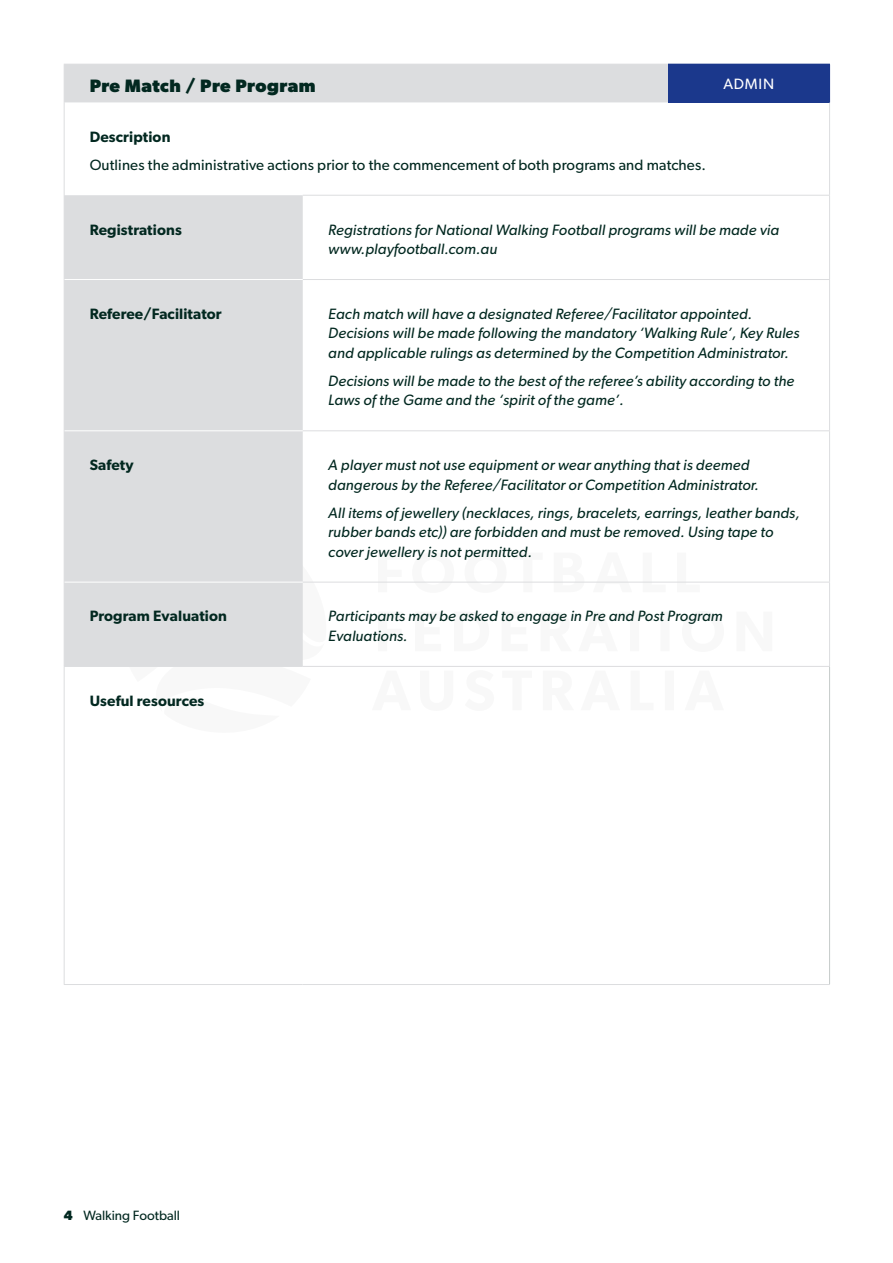
<style>
.page{position:relative;width:893px;height:1263px;background:#fff}
.page>*{position:absolute;margin:0;border:0;box-sizing:border-box;transform-origin:0 0}
.Body_Copy{font:700 18px "Gibson";letter-spacing:.03em;color:#022820}
.Body_Copy-2{font:italic 15px/19.5px "Gibson";letter-spacing:.01em;color:#022820}
.Body_Copy-3{font:600 15px "Gibson";letter-spacing:.01em;color:#022820}
.Body_Copy-4{font:15px "Gibson";letter-spacing:.01em;color:#022820}
.Body_Copy-5{font:15px "Gibson";letter-spacing:.05em;color:#fff}
.t1{font:13.5px "Gibson";color:#022820}
.s1{font-weight:700}
</style>
<div class="page">
<svg style="left:65px;top:65px;width:603px;height:601px"></svg>
<div style="left:668px;top:64px;width:162px;height:38px;background:#1b388c"></div>
<hr style="left:303px;top:195px;width:365px;height:1px;background:#dcdddf">
<hr style="left:668px;top:195px;width:162px;height:1px;background:#dcdddf">
<hr style="left:303px;top:279px;width:365px;height:1px;background:#dcdddf">
<hr style="left:668px;top:279px;width:162px;height:1px;background:#dcdddf">
<hr style="left:303px;top:430px;width:365px;height:1px;background:#dcdddf">
<hr style="left:668px;top:430px;width:162px;height:1px;background:#dcdddf">
<hr style="left:64px;top:64px;width:239px;height:1px;background:#dcdddf">
<hr style="left:64px;top:65px;width:1px;height:37px;background:#dcdddf">
<hr style="left:303px;top:64px;width:365px;height:1px;background:#dcdddf">
<hr style="left:64px;top:102px;width:1px;height:93px;background:#dcdddf">
<hr style="left:829px;top:102px;width:1px;height:93px;background:#dcdddf">
<hr style="left:64px;top:195px;width:1px;height:84px;background:#dcdddf">
<hr style="left:829px;top:196px;width:1px;height:83px;background:#dcdddf">
<hr style="left:64px;top:279px;width:1px;height:152px;background:#dcdddf">
<hr style="left:829px;top:280px;width:1px;height:150px;background:#dcdddf">
<hr style="left:64px;top:431px;width:1px;height:151px;background:#dcdddf">
<hr style="left:829px;top:431px;width:1px;height:151px;background:#dcdddf">
<hr style="left:64px;top:582px;width:1px;height:84px;background:#dcdddf">
<hr style="left:64px;top:667px;width:1px;height:317px;background:#dcdddf">
<hr style="left:65px;top:279px;width:238px;height:1px;background:#fff">
<hr style="left:65px;top:430px;width:238px;height:1px;background:#fff">
<hr style="left:303px;top:582px;width:365px;height:1px;background:#dcdddf">
<hr style="left:668px;top:582px;width:162px;height:1px;background:#dcdddf">
<hr style="left:829px;top:582px;width:1px;height:84px;background:#dcdddf">
<hr style="left:64px;top:666px;width:239px;height:1px;background:#dcdddf">
<hr style="left:303px;top:666px;width:365px;height:1px;background:#dcdddf">
<hr style="left:668px;top:666px;width:162px;height:1px;background:#dcdddf">
<hr style="left:829px;top:667px;width:1px;height:317px;background:#c5cac9">
<hr style="left:64px;top:984px;width:239px;height:1px;background:#dcdddf">
<hr style="left:303px;top:984px;width:365px;height:1px;background:#dcdddf">
<hr style="left:668px;top:984px;width:162px;height:1px;background:#dcdddf">
<hr style="left:65px;top:582px;width:238px;height:1px;background:#fff">
<p class="Body_Copy" style="left:90px;top:75px;width:227px">Pre Match / Pre Program</p>
<p class="Body_Copy-5" style="left:723px;top:75px;width:52px">ADMIN</p>
<p class="Body_Copy-3" style="left:90px;top:128px;width:82px">Description</p>
<p class="Body_Copy-4" style="left:90px;top:156px;width:618px">Outlines the administrative actions prior to the commencement of both programs and matches.</p>
<p class="Body_Copy-3" style="left:90px;top:220px;width:94px">Registrations</p>
<p class="Body_Copy-2" style="left:328px;top:219px;width:452px">Registrations for National Walking Football programs will be made via www.playfootball.com.au</p>
<p class="Body_Copy-3" style="left:90px;top:305px;width:134px">Referee/Facilitator</p>
<p class="Body_Copy-2" style="left:328px;top:304px;width:473px">Each match will have a designated Referee/Facilitator appointed.<br>Decisions will be made following the mandatory ‘Walking Rule’, Key Rules and applicable rulings as determined by the Competition Administrator.</p>
<p class="Body_Copy-2" style="left:328px;top:371px;width:468px">Decisions will be made to the best of the referee’s ability according to the<br>Laws of the Game and the ‘spirit of the game’.</p>
<p class="Body_Copy-3" style="left:90px;top:456px;width:45px">Safety</p>
<p class="Body_Copy-2" style="left:328px;top:455px;width:432px">A player must not use equipment or wear anything that is deemed dangerous by the Referee/Facilitator or Competition Administrator.</p>
<p class="Body_Copy-2" style="left:328px;top:502px;width:473px">All items of jewellery (necklaces, rings, bracelets, earrings, leather bands, rubber bands etc)) are forbidden and must be removed. Using tape to cover jewellery is not permitted.</p>
<p class="Body_Copy-3" style="left:90px;top:607px;width:139px">Program Evaluation</p>
<p class="Body_Copy-2" style="left:328px;top:606px;width:396px">Participants may be asked to engage in Pre and Post Program<br>Evaluations.</p>
<p class="Body_Copy-3" style="left:90px;top:691px;width:116px">Useful resources</p>
<p class="t1" style="left:64px;top:1208px;width:118px"><span class="s1">4</span> Walking Football</p>
</div>
